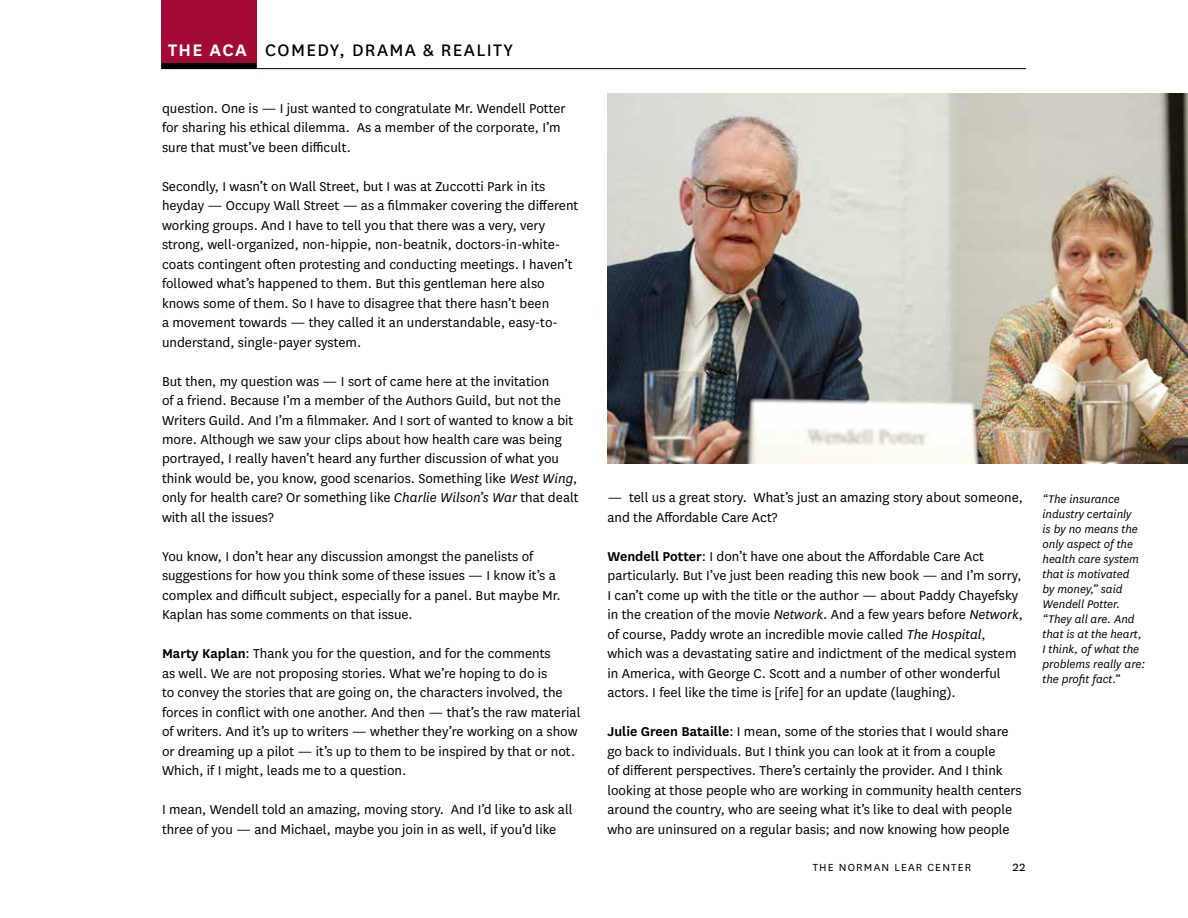
<style>
.page{position:relative;width:1188px;height:918px;background:#fff}
.page>*{position:absolute;margin:0;border:0;box-sizing:border-box;transform-origin:0 0}
.t1{font:19.5px "National";letter-spacing:.07em;color:#000}
.t2{font:15px/19.5px "National";color:#000}
.t3{font:italic 12.9px/15px "National";color:#000}
.t4{font:12px "National";letter-spacing:.1em;color:#000}
.s1{font-weight:600;color:#fff}
.s2{font-style:italic}
.s3{font-weight:600}
</style>
<div class="page">
<div style="left:162px;top:0;width:95px;height:69px;background:#a30b35"></div>
<hr style="left:162px;top:68px;width:864px;height:1px;background:#000">
<div style="left:161px;top:63px;width:95px;height:6px;background:#000"></div>
<img style="left:608px;top:93px;width:580px;height:371px">
<h1 class="t1" style="left:168px;top:37px;width:347px"><span class="s1">THE ACA</span> COMEDY, DRAMA &amp; REALITY</h1>
<p class="t2" style="left:162px;top:98px;width:405px">question. One is — I just wanted to congratulate Mr. Wendell Potter for sharing his ethical dilemma. As a member of the corporate, I’m sure that must’ve been difficult.</p>
<p class="t2" style="left:162px;top:176px;width:418px">Secondly, I wasn’t on Wall Street, but I was at Zuccotti Park in its heyday — Occupy Wall Street — as a filmmaker covering the different working groups. And I have to tell you that there was a very, very strong, well-organized, non-hippie, non-beatnik, doctors-in-white&shy;coats contingent often protesting and conducting meetings. I haven’t followed what’s happened to them. But this gentleman here also knows some of them. So I have to disagree that there hasn’t been<br>a movement towards — they called it an understandable, easy-to&shy;understand, single-payer system.</p>
<p class="t2" style="left:162px;top:371px;width:418px">But then, my question was — I sort of came here at the invitation<br>of a friend. Because I’m a member of the Authors Guild, but not the Writers Guild. And I’m a filmmaker. And I sort of wanted to know a bit more. Although we saw your clips about how health care was being portrayed, I really haven’t heard any further discussion of what you think would be, you know, good scenarios. Something like <span class="s2">West Wing</span>, only for health care? Or something like <span class="s2">Charlie Wilson’s War</span> that dealt with all the issues?</p>
<p class="t2" style="left:162px;top:546px;width:400px">You know, I don’t hear any discussion amongst the panelists of suggestions for how you think some of these issues — I know it’s a complex and difficult subject, especially for a panel. But maybe Mr.<br>Kaplan has some comments on that issue.</p>
<p class="t2" style="left:162px;top:644px;width:420px"><span class="s3">Marty Kaplan</span>: Thank you for the question, and for the comments<br>as well. We are not proposing stories. What we’re hoping to do is<br>to convey the stories that are going on, the characters involved, the forces in conflict with one another. And then — that’s the raw material of writers. And it’s up to writers — whether they’re working on a show or dreaming up a pilot — it’s up to them to be inspired by that or not.<br>Which, if I might, leads me to a question.</p>
<p class="t2" style="left:162px;top:800px;width:412px">I mean, Wendell told an amazing, moving story. And I’d like to ask all three of you — and Michael, maybe you join in as well, if you’d like</p>
<p class="t2" style="left:608px;top:488px;width:417px">— tell us a great story. What’s just an amazing story about someone, and the Affordable Care Act?</p>
<p class="t2" style="left:608px;top:546px;width:417px"><span class="s3">Wendell Potter</span>: I don’t have one about the Affordable Care Act particularly. But I’ve just been reading this new book — and I’m sorry, I can’t come up with the title or the author — about Paddy Chayefsky in the creation of the movie <span class="s2">Network</span>. And a few years before <span class="s2">Network</span>, of course, Paddy wrote an incredible movie called <span class="s2">The Hospital</span>, which was a devastating satire and indictment of the medical system in America, with George C. Scott and a number of other wonderful actors. I feel like the time is [rife] for an update (laughing).</p>
<p class="t2" style="left:608px;top:722px;width:416px"><span class="s3">Julie Green Bataille</span>: I mean, some of the stories that I would share go back to individuals. But I think you can look at it from a couple<br>of different perspectives. There’s certainly the provider. And I think looking at those people who are working in community health centers around the country, who are seeing what it’s like to deal with people who are uninsured on a regular basis; and now knowing how people</p>
<p class="t4" style="left:813px;top:860px;width:160px">THE NORMAN LEAR CENTER</p>
<p class="t2" style="left:1012px;top:856px;width:15px">22</p>
<p class="t3" style="left:1043px;top:491px;width:104px">“The insurance industry certainly<br>is by no means the only aspect of the health care system that is motivated<br>by money,” said<br>Wendell Potter. “They all are. And that is at the heart,<br>I think, of what the problems really are: the profit fact.”</p>
</div>
